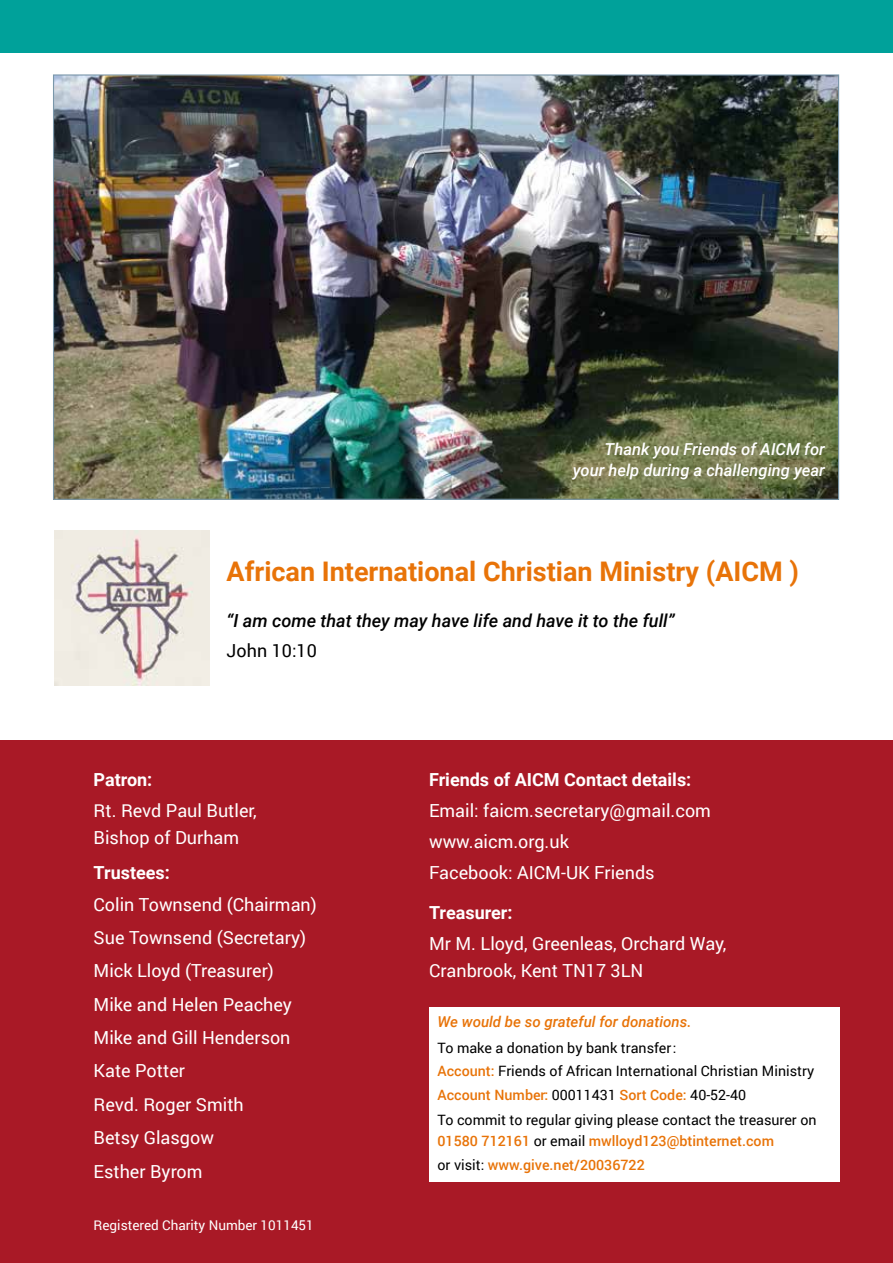
<style>
.page{position:relative;width:893px;height:1263px;background:#fff}
.page>*{position:absolute;margin:0;border:0;box-sizing:border-box;transform-origin:0 0}
.t1{font:700 27px "Roboto";color:#e87308}
.t2{font:18px/33.3px "Roboto";color:#fff}
.t3{font:700 18px "Roboto";color:#fff}
.t4{font:italic 500 18px "Roboto";color:#000}
.t5{font:18px "Roboto";color:#000}
.t6{font:italic 500 16.5px/21.8px "Roboto";color:#fff;text-align:right}
.t7{font:italic 500 15px "Roboto";color:#e87308}
.t8{font:14.25px/23.7px "Roboto";color:#000}
.t9{font:500 14.25px "Roboto";color:#e87308}
.t10{font:13.5px "Roboto";color:#fff}
.s1{font-weight:500;color:#e87308}
.s2{font-weight:400;color:#000}
</style>
<div class="page">
<div style="left:0;top:0;width:893px;height:53px;background:#00a19a"></div>
<div style="left:0;top:741px;width:893px;height:522px;background:#a91926"></div>
<img style="left:55px;top:76px;width:782px;height:422px">
<img style="left:54px;top:530px;width:155px;height:156px">
<div style="left:429px;top:1007px;width:411px;height:175px;background:#fff"></div>
<p class="t6" style="left:573px;top:437px;width:254px">Thank you Friends of AICM for your help during a challenging year</p>
<h1 class="t1" style="left:227px;top:553px;width:574px">African International Christian Ministry (AICM )</h1>
<p class="t4" style="left:227px;top:608px;width:449px">“I am come that they may have life and have it to the full”</p>
<p class="t5" style="left:227px;top:638px;width:92px">John 10:10</p>
<p class="t3" style="left:94px;top:766px;width:60px">Patron:</p>
<p class="t2" style="left:94px;top:796px;width:165px;line-height:27px">Rt. Revd Paul Butler,<br>Bishop of Durham</p>
<p class="t3" style="left:94px;top:860px;width:78px">Trustees:</p>
<p class="t2" style="left:94px;top:887px;width:225px">Colin Townsend (Chairman)<br>Sue Townsend (Secretary)<br>Mick Lloyd (Treasurer)<br>Mike and Helen Peachey<br>Mike and Gill Henderson<br>Kate Potter<br>Revd. Roger Smith<br>Betsy Glasgow<br>Esther Byrom</p>
<p class="t10" style="left:94px;top:1216px;width:222px">Registered Charity Number 1011451</p>
<p class="t3" style="left:429px;top:766px;width:264px">Friends of AICM Contact details:</p>
<p class="t2" style="left:429px;top:794px;width:283px;line-height:31.2px">Email: faicm.secretary@gmail.com www.aicm.org.uk<br>Facebook: AICM-UK Friends</p>
<p class="t3" style="left:429px;top:900px;width:85px">Treasurer:</p>
<p class="t2" style="left:429px;top:930px;width:299px;line-height:27px">Mr M. Lloyd, Greenleas, Orchard Way,<br>Cranbrook, Kent TN17 3LN</p>
<p class="t7" style="left:438px;top:1011px;width:255px">We would be so grateful for donations.</p>
<p class="t8" style="left:438px;top:1035px;width:378px">To make a donation by bank transfer :<br><span class="s1">Account:</span> Friends of African International Christian Ministry<br><span class="s1">Account Number:</span> 00011431 <span class="s1">Sort Code:</span> 40-52-40</p>
<p class="t8" style="left:438px;top:1109px;width:380px;line-height:21px">To commit to regular giving please contact the treasurer on<br><span class="s1">01580 712161</span> or email <span class="s1">mwlloyd123@btinternet.com</span></p>
<p class="t9" style="left:438px;top:1155px;width:209px"><span class="s2">or visit:</span> www.give.net/20036722</p>
</div>
